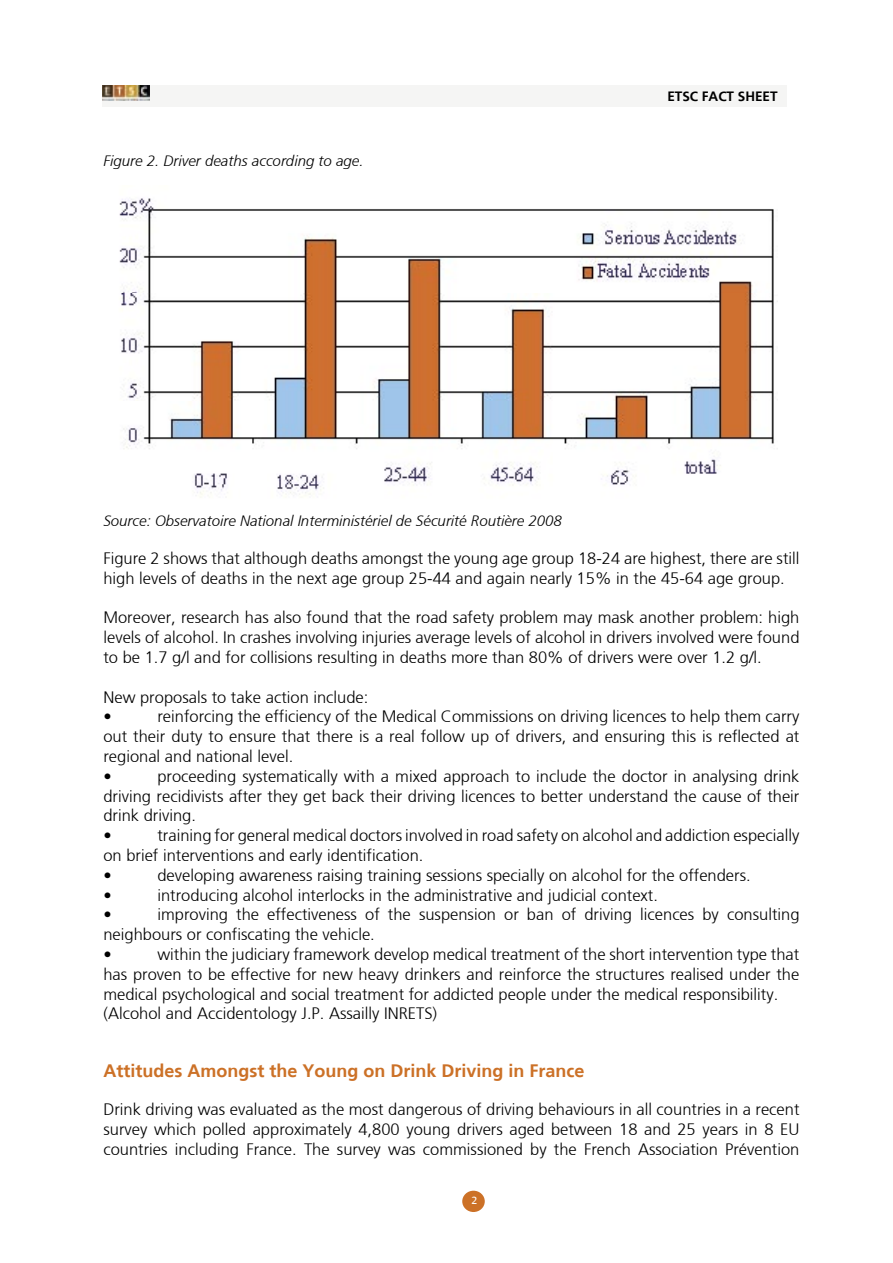
<style>
.page{position:relative;width:893px;height:1263px;background:#fff}
.page>*{position:absolute;margin:0;border:0;box-sizing:border-box;transform-origin:0 0}
.t1{font:700 18px "Frutiger";color:#cc7127}
.t2{font:300 16.5px/19.8px "Frutiger";color:#000}
.t3{font:italic 300 15px "Frutiger";color:#000}
.t4{font:700 13.5px "Frutiger";color:#000}
.t5{font:10.5px "Frutiger";color:#fff}
</style>
<div class="page">
<div style="left:102px;top:85px;width:685px;height:21px;background:#f5f5f4"></div>
<img style="left:102px;top:85px;width:48px;height:16px">
<img style="left:119px;top:198px;width:659px;height:299px">
<div style="left:462px;top:1191px;width:23px;height:21px;background:#cc7127;border-radius:50%"></div>
<p class="t3" style="left:103px;top:152px;width:262px">Figure 2. Driver deaths according to age.</p>
<p class="t4" style="left:667px;top:88px;width:112px">ETSC FACT SHEET</p>
<p class="t3" style="left:103px;top:512px;width:460px">Source: Observatoire National Interministériel de Sécurité Routière 2008</p>
<p class="t2" style="left:103px;top:548px;width:698px">Figure 2 shows that although deaths amongst the young age group 18-24 are highest, there are still high levels of deaths in the next age group 25-44 and again nearly 15% in the 45-64 age group.</p>
<p class="t2" style="left:103px;top:608px;width:697px;text-align:justify">Moreover, research has also found that the road safety problem may mask another problem: high levels of alcohol. In crashes involving injuries average levels of alcohol in drivers involved were found to be 1.7 g/l and for collisions resulting in deaths more than 80% of drivers were over 1.2 g/l.</p>
<p class="t2" style="left:103px;top:687px;width:266px">New proposals to take action include: •</p>
<p class="t2" style="left:103px;top:707px;width:697px;text-indent:54px">reinforcing the efficiency of the Medical Commissions on driving licences to help them carry out their duty to ensure that there is a real follow up of drivers, and ensuring this is reflected at regional and national level.<br>•</p>
<p class="t2" style="left:103px;top:766px;width:697px;text-indent:54px">proceeding systematically with a mixed approach to include the doctor in analysing drink driving recidivists after they get back their driving licences to better understand the cause of their drink driving.<br>•</p>
<p class="t2" style="left:103px;top:826px;width:697px;text-indent:54px">training for general medical doctors involved in road safety on alcohol and addiction especially on brief interventions and early identification.<br>•</p>
<p class="t2" style="left:157px;top:865px;width:595px">developing awareness raising training sessions specially on alcohol for the offenders.</p>
<p class="t2" style="left:103px;top:885px;width:10px">•</p>
<p class="t2" style="left:157px;top:885px;width:502px">introducing alcohol interlocks in the administrative and judicial context.</p>
<p class="t2" style="left:103px;top:905px;width:10px">•</p>
<p class="t2" style="left:103px;top:905px;width:697px;text-indent:54px">improving the effectiveness of the suspension or ban of driving licences by consulting neighbours or confiscating the vehicle.<br>•</p>
<p class="t2" style="left:103px;top:944px;width:697px;text-indent:54px">within the judiciary framework develop medical treatment of the short intervention type that has proven to be effective for new heavy drinkers and reinforce the structures realised under the medical psychological and social treatment for addicted people under the medical responsibility. (Alcohol and Accidentology J.P. Assailly INRETS)</p>
<p class="t1" style="left:103px;top:1060px;width:483px">Attitudes Amongst the Young on Drink Driving in France</p>
<p class="t2" style="left:103px;top:1099px;width:697px;text-align:justify">Drink driving was evaluated as the most dangerous of driving behaviours in all countries in a recent survey which polled approximately 4,800 young drivers aged between 18 and 25 years in 8 EU countries including France. The survey was commissioned by the French Association Prévention</p>
<p class="t5" style="left:471px;top:1194px;width:7px">2</p>
</div>
